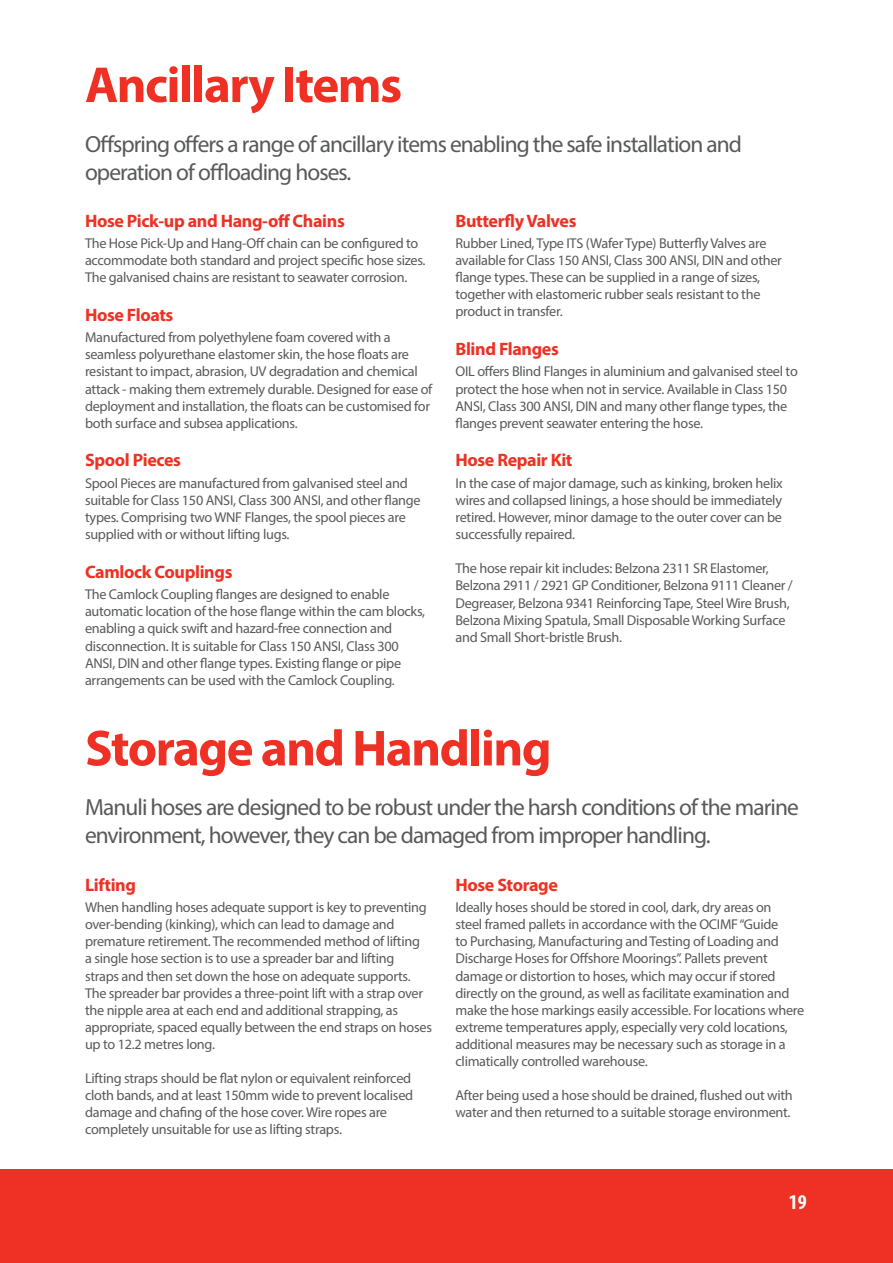
<style>
.page{position:relative;width:893px;height:1263px;background:#fff}
.page>*{position:absolute;margin:0;border:0;box-sizing:border-box;transform-origin:0 0}
.t1{font:700 51px "Myriad Pro";letter-spacing:-.03em;color:#ee3124}
.t2{font:23.4px/28px "Myriad Pro";letter-spacing:-.04em;color:#58595b}
.t3{font:700 condensed 21px "Myriad Pro";color:#fff}
.t4{font:700 18px "Myriad Pro";letter-spacing:-.02em;color:#ee3124}
.t5{font:14.25px/17.1px "Myriad Pro";letter-spacing:-.02em;color:#58595b}
</style>
<div class="page">
<div style="left:0;top:1169px;width:893px;height:94px;background:#ee3124"></div>
<h1 class="t1" style="left:85px;top:52px;width:319px">Ancillary Items</h1>
<h2 class="t2" style="left:85px;top:129px;width:659px">Offspring offers a range of ancillary items enabling the safe installation and operation of offloading hoses.</h2>
<p class="t4" style="left:85px;top:209px;width:261px">Hose Pick-up and Hang-off Chains</p>
<p class="t5" style="left:85px;top:234px;width:342px">The Hose Pick-Up and Hang-Off chain can be configured to accommodate both standard and project specific hose sizes.<br>The galvanised chains are resistant to seawater corrosion.</p>
<p class="t4" style="left:85px;top:303px;width:90px">Hose Floats</p>
<p class="t5" style="left:85px;top:329px;width:349px">Manufactured from polyethylene foam covered with a seamless polyurethane elastomer skin, the hose floats are resistant to impact, abrasion, UV degradation and chemical attack - making them extremely durable. Designed for ease of deployment and installation, the floats can be customised for both surface and subsea applications.</p>
<p class="t4" style="left:85px;top:449px;width:97px">Spool Pieces</p>
<p class="t5" style="left:85px;top:474px;width:337px">Spool Pieces are manufactured from galvanised steel and suitable for Class 150 ANSI, Class 300 ANSI, and other flange types. Comprising two WNF Flanges, the spool pieces are supplied with or without lifting lugs.</p>
<p class="t4" style="left:85px;top:560px;width:149px">Camlock Couplings</p>
<p class="t5" style="left:85px;top:586px;width:342px">The Camlock Coupling flanges are designed to enable automatic location of the hose flange within the cam blocks, enabling a quick swift and hazard-free connection and disconnection. It is suitable for Class 150 ANSI, Class 300<br>ANSI, DIN and other flange types. Existing flange or pipe arrangements can be used with the Camlock Coupling.</p>
<p class="t4" style="left:455px;top:209px;width:122px">Butterfly Valves</p>
<p class="t5" style="left:455px;top:234px;width:328px">Rubber Lined, Type ITS (Wafer Type) Butterfly Valves are available for Class 150 ANSI, Class 300 ANSI, DIN and other flange types. These can be supplied in a range of sizes, together with elastomeric rubber seals resistant to the product in transfer.</p>
<p class="t4" style="left:455px;top:337px;width:105px">Blind Flanges</p>
<p class="t5" style="left:455px;top:363px;width:344px">OIL offers Blind Flanges in aluminium and galvanised steel to protect the hose when not in service. Available in Class 150<br>ANSI, Class 300 ANSI, DIN and many other flange types, the flanges prevent seawater entering the hose.</p>
<p class="t4" style="left:455px;top:449px;width:119px">Hose Repair Kit</p>
<p class="t5" style="left:455px;top:474px;width:329px;text-align:justify">In the case of major damage, such as kinking, broken helix wires and collapsed linings, a hose should be immediately retired. However, minor damage to the outer cover can be successfully repaired.</p>
<p class="t5" style="left:455px;top:560px;width:339px">The hose repair kit includes: Belzona 2311 SR Elastomer, Belzona 2911 / 2921 GP Conditioner, Belzona 9111 Cleaner / Degreaser, Belzona 9341 ReinforcingTape, Steel Wire Brush, Belzona Mixing Spatula, Small Disposable Working Surface and Small Short-bristle Brush.</p>
<h1 class="t1" style="left:85px;top:715px;width:468px">Storage and Handling</h1>
<h2 class="t2" style="left:85px;top:793px;width:715px">Manuli hoses are designed to be robust under the harsh conditions of the marine environment, however, they can be damaged from improper handling.</h2>
<p class="t4" style="left:85px;top:873px;width:52px">Lifting</p>
<p class="t5" style="left:85px;top:898px;width:348px">When handling hoses adequate support is key to preventing over-bending (kinking), which can lead to damage and premature retirement. The recommended method of lifting<br>a single hose section is to use a spreader bar and lifting straps and then set down the hose on adequate supports.<br>The spreader bar provides a three-point lift with a strap over the nipple area at each end and additional strapping, as appropriate, spaced equally between the end straps on hoses up to 12.2 metres long.</p>
<p class="t5" style="left:85px;top:1069px;width:330px">Lifting straps should be flat nylon or equivalent reinforced cloth bands, and at least 150mm wide to prevent localised damage and chafing of the hose cover. Wire ropes are completely unsuitable for use as lifting straps.</p>
<p class="t4" style="left:455px;top:873px;width:104px">Hose Storage</p>
<p class="t5" style="left:455px;top:898px;width:350px">Ideally hoses should be stored in cool, dark, dry areas on<br>steel framed pallets in accordance with the OCIMF “Guide<br>to Purchasing, Manufacturing and Testing of Loading and Discharge Hoses for Offshore Moorings”. Pallets prevent damage or distortion to hoses, which may occur if stored directly on the ground, as well as facilitate examination and make the hose markings easily accessible. For locations where extreme temperatures apply, especially very cold locations, additional measures may be necessary such as storage in a climatically controlled warehouse.</p>
<p class="t5" style="left:455px;top:1087px;width:339px">After being used a hose should be drained, flushed out with water and then returned to a suitable storage environment.</p>
<h3 class="t3" style="left:769px;top:1188px;width:39px">9 19</h3>
</div>
